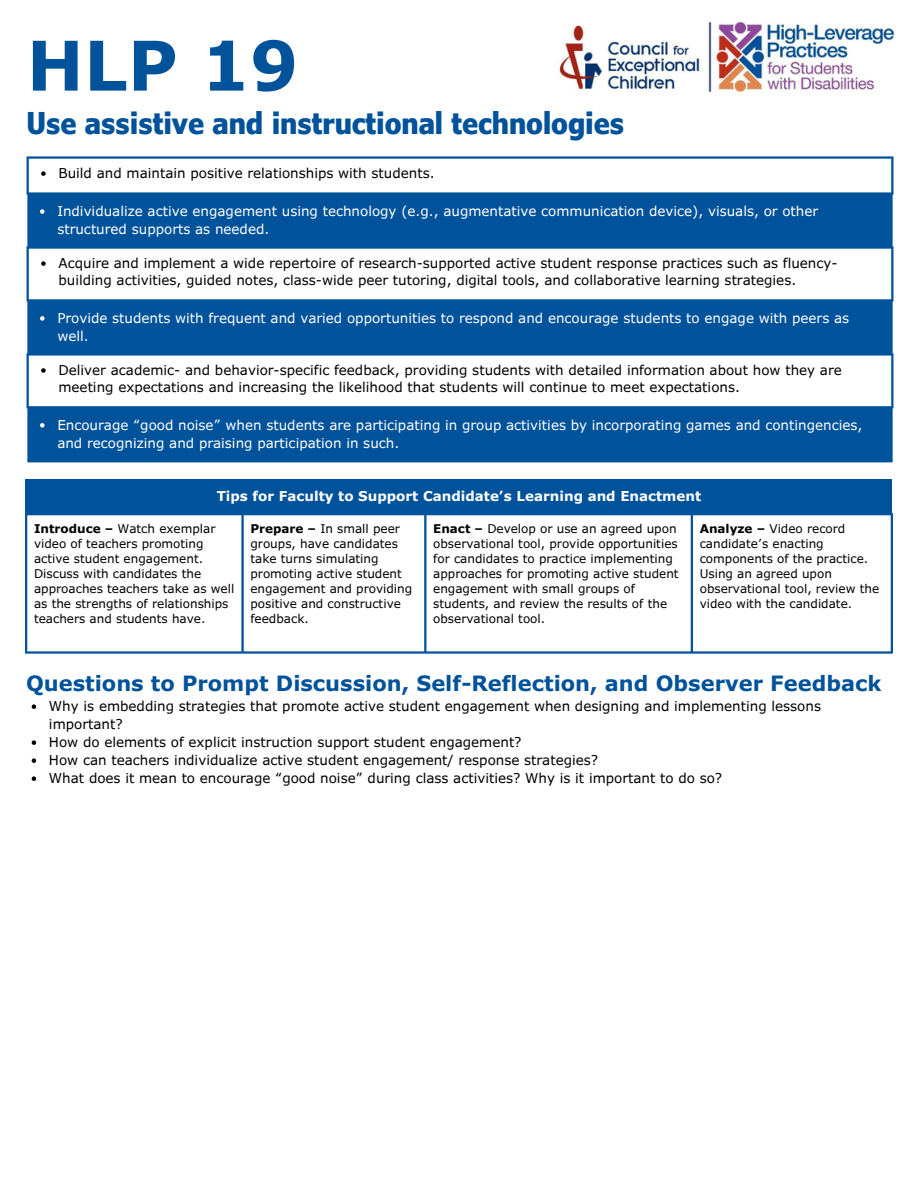
<style>
.page{position:relative;width:918px;height:1188px;background:#fff}
.page>*{position:absolute;margin:0;border:0;box-sizing:border-box;transform-origin:0 0}
.t1{font:700 68.55px "Verdana Pro";color:#00529b}
.t2{font:700 condensed 30px "Verdana Pro";color:#00529b}
.t3{font:700 21px "Verdana Pro";color:#00529b}
.t4{font:13.5px/16.8px "Verdana Pro";color:#000}
.t5{font:13.5px/18px "Verdana Pro";color:#fff}
.t6{font:700 13.5px "Verdana Pro";color:#fff}
.t7{font:12px/15px "Verdana Pro";color:#000}
.s1{font-weight:700}
</style>
<div class="page">
<img style="left:559px;top:23px;width:335px;height:68px">
<svg style="left:27px;top:195px;width:866px;height:267px;fill:#00529b"></svg>
<svg style="left:41px;top:171px;width:5px;height:5px"></svg>
<svg style="left:40px;top:209px;width:5px;height:5px"></svg>
<svg style="left:41px;top:261px;width:5px;height:5px"></svg>
<svg style="left:40px;top:316px;width:5px;height:5px"></svg>
<svg style="left:41px;top:368px;width:5px;height:5px"></svg>
<svg style="left:40px;top:423px;width:5px;height:5px"></svg>
<hr style="left:27px;top:159px;width:2px;height:33px;background:#00529b">
<hr style="left:27px;top:249px;width:2px;height:50px;background:#00529b">
<hr style="left:27px;top:356px;width:2px;height:50px;background:#00529b">
<hr style="left:891px;top:159px;width:2px;height:33px;background:#00529b">
<hr style="left:891px;top:249px;width:2px;height:50px;background:#00529b">
<hr style="left:891px;top:356px;width:2px;height:50px;background:#00529b">
<hr style="left:27px;top:156px;width:866px;height:3px;background:#00529b">
<hr style="left:27px;top:192px;width:866px;height:3px;background:#00529b">
<hr style="left:27px;top:246px;width:866px;height:3px;background:#00529b">
<hr style="left:27px;top:299px;width:866px;height:3px;background:#00529b">
<hr style="left:27px;top:353px;width:866px;height:3px;background:#00529b">
<hr style="left:27px;top:406px;width:866px;height:2px;background:#00529b">
<hr style="left:28px;top:460px;width:864px;height:2px;background:#00529b">
<div style="left:26px;top:479px;width:866px;height:35px;background:#00529b"></div>
<hr style="left:25px;top:515px;width:2px;height:136px;background:#00529b">
<hr style="left:241px;top:515px;width:3px;height:136px;background:#00529b">
<hr style="left:424px;top:515px;width:2px;height:136px;background:#00529b">
<hr style="left:691px;top:515px;width:2px;height:136px;background:#00529b">
<hr style="left:891px;top:515px;width:2px;height:136px;background:#00529b">
<hr style="left:25px;top:513px;width:868px;height:2px;background:#00529b">
<hr style="left:25px;top:651px;width:868px;height:3px;background:#00529b">
<svg style="left:32px;top:704px;width:4px;height:5px"></svg>
<svg style="left:32px;top:740px;width:4px;height:5px"></svg>
<svg style="left:32px;top:758px;width:4px;height:5px"></svg>
<svg style="left:32px;top:776px;width:4px;height:5px"></svg>
<p class="t1" style="left:27px;top:22px;width:273px">HLP 19</p>
<p class="t2" style="left:27px;top:104px;width:599px">Use assistive and instructional technologies</p>
<p class="t4" style="left:58px;top:164px;width:378px">Build and maintain positive relationships with students.</p>
<p class="t5" style="left:57px;top:202px;width:762px">Individualize active engagement using technology (e.g., augmentative communication device), visuals, or other structured supports as needed.</p>
<p class="t4" style="left:58px;top:254px;width:781px">Acquire and implement a wide repertoire of research-supported active student response practices such as fluency&shy;building activities, guided notes, class-wide peer tutoring, digital tools, and collaborative learning strategies.</p>
<p class="t5" style="left:57px;top:309px;width:793px">Provide students with frequent and varied opportunities to respond and encourage students to engage with peers as well.</p>
<p class="t4" style="left:58px;top:361px;width:785px">Deliver academic- and behavior-specific feedback, providing students with detailed information about how they are meeting expectations and increasing the likelihood that students will continue to meet expectations.</p>
<p class="t5" style="left:57px;top:415px;width:807px">Encourage “good noise” when students are participating in group activities by incorporating games and contingencies, and recognizing and praising participation in such.</p>
<p class="t6" style="left:217px;top:487px;width:486px">Tips for Faculty to Support Candidate’s Learning and Enactment</p>
<p class="t7" style="left:34px;top:521px;width:202px"><span class="s1">Introduce –</span> Watch exemplar video of teachers promoting active student engagement.<br>Discuss with candidates the approaches teachers take as well as the strengths of relationships teachers and students have.</p>
<p class="t7" style="left:250px;top:521px;width:163px"><span class="s1">Prepare –</span> In small peer groups, have candidates take turns simulating promoting active student engagement and providing positive and constructive feedback.</p>
<p class="t7" style="left:433px;top:521px;width:247px"><span class="s1">Enact –</span> Develop or use an agreed upon observational tool, provide opportunities for candidates to practice implementing approaches for promoting active student engagement with small groups of students, and review the results of the observational tool.</p>
<p class="t7" style="left:700px;top:521px;width:181px"><span class="s1">Analyze –</span> Video record candidate’s enacting components of the practice.<br>Using an agreed upon observational tool, review the video with the candidate.</p>
<p class="t3" style="left:26px;top:670px;width:857px">Questions to Prompt Discussion, Self-Reflection, and Observer Feedback</p>
<p class="t4" style="left:49px;top:697px;width:774px;line-height:18px">Why is embedding strategies that promote active student engagement when designing and implementing lessons important?</p>
<p class="t4" style="left:49px;top:733px;width:474px">How do elements of explicit instruction support student engagement?</p>
<p class="t4" style="left:49px;top:751px;width:551px">How can teachers individualize active student engagement/ response strategies?</p>
<p class="t4" style="left:49px;top:769px;width:675px">What does it mean to encourage “good noise” during class activities? Why is it important to do so?</p>
</div>
